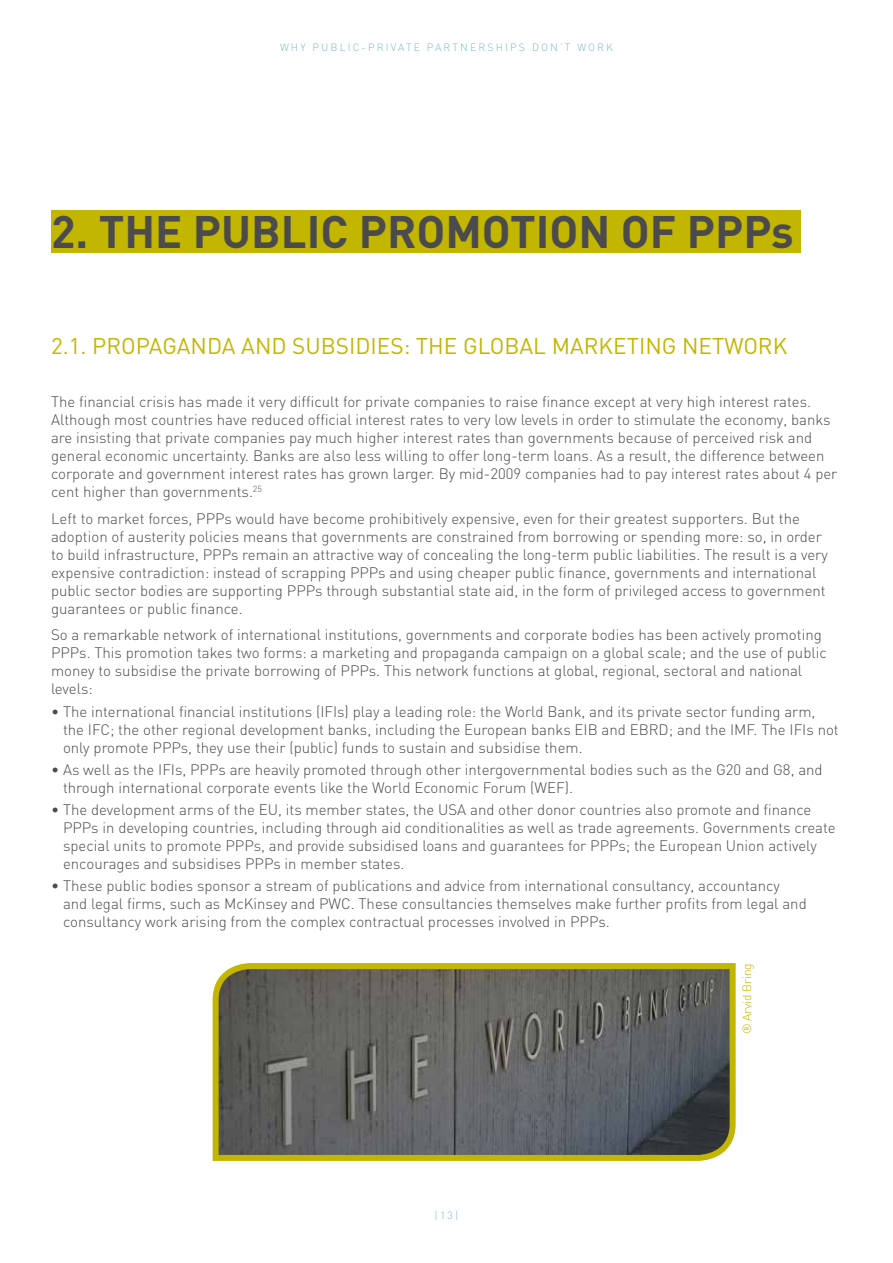
<style>
.page{position:relative;width:893px;height:1263px;background:#fff}
.page>*{position:absolute;margin:0;border:0;box-sizing:border-box;transform-origin:0 0}
.t1{font:700 45px "DIN";color:#4b4b4d}
.t2{font:22.5px "DIN";color:#c3b600}
.t3{font:300 15px/18px "DIN";color:#4b4b4d}
.t4{font:300 12px "DIN";letter-spacing:-.01em;color:#c3b600}
.t5{font:300 10.5px "DIN";letter-spacing:.2em;color:#79bcc2}
</style>
<div class="page">
<div style="left:51px;top:210px;width:749px;height:43px;background:#c3b600"></div>
<svg style="left:212px;top:963px;width:524px;height:198px"></svg>
<p class="t5" style="left:280px;top:41px;width:334px">WHY PUBLIC-PRIVATE PARTNERSHIPS DON’T WORK</p>
<h1 class="t1" style="left:51px;top:203px;width:744px">2. THE PUBLIC PROMOTION OF PPPs</h1>
<h2 class="t2" style="left:51px;top:332px;width:738px">2.1. PROPAGANDA AND SUBSIDIES: THE GLOBAL MARKETING NETWORK</h2>
<p class="t3" style="left:51px;top:393px;width:788px">The financial crisis has made it very difficult for private companies to raise finance except at very high interest rates.<br>Although most countries have reduced official interest rates to very low levels in order to stimulate the economy, banks are insisting that private companies pay much higher interest rates than governments because of perceived risk and general economic uncertainty. Banks are also less willing to offer long-term loans. As a result, the difference between corporate and government interest rates has grown larger. By mid-2009 companies had to pay interest rates about 4 per cent higher than governments.<sup>25</sup></p>
<p class="t3" style="left:51px;top:509px;width:778px">Left to market forces, PPPs would have become prohibitively expensive, even for their greatest supporters. But the adoption of austerity policies means that governments are constrained from borrowing or spending more: so, in order to build infrastructure, PPPs remain an attractive way of concealing the long-term public liabilities. The result is a very expensive contradiction: instead of scrapping PPPs and using cheaper public finance, governments and international public sector bodies are supporting PPPs through substantial state aid, in the form of privileged access to government guarantees or public finance.</p>
<p class="t3" style="left:51px;top:626px;width:777px">So a remarkable network of international institutions, governments and corporate bodies has been actively promoting PPPs. This promotion takes two forms: a marketing and propaganda campaign on a global scale; and the use of public money to subsidise the private borrowing of PPPs. This network functions at global, regional, sectoral and national levels:</p>
<p class="t3" style="left:63px;top:702px;width:777px;text-indent:-12px">• The international financial institutions (IFIs) play a leading role: the World Bank, and its private sector funding arm, the IFC; the other regional development banks, including the European banks EIB and EBRD; and the IMF. The IFIs not only promote PPPs, they use their (public) funds to sustain and subsidise them.</p>
<p class="t3" style="left:63px;top:760px;width:761px;text-indent:-12px">• As well as the IFIs, PPPs are heavily promoted through other intergovernmental bodies such as the G20 and G8, and through international corporate events like the World Economic Forum (WEF).</p>
<p class="t3" style="left:63px;top:800px;width:774px;text-indent:-12px">• The development arms of the EU, its member states, the USA and other donor countries also promote and finance PPPs in developing countries, including through aid conditionalities as well as trade agreements. Governments create special units to promote PPPs, and provide subsidised loans and guarantees for PPPs; the European Union actively encourages and subsidises PPPs in member states.</p>
<p class="t3" style="left:63px;top:877px;width:745px;text-indent:-12px">• These public bodies sponsor a stream of publications and advice from international consultancy, accountancy and legal firms, such as McKinsey and PWC. These consultancies themselves make further profits from legal and consultancy work arising from the complex contractual processes involved in PPPs.</p>
<p class="t5" style="left:435px;top:1209px;width:25px">|13|</p>
<p class="t4" style="left:739px;top:1034px;width:73px;rotate:-90deg">® Arvid Bring</p>
</div>
